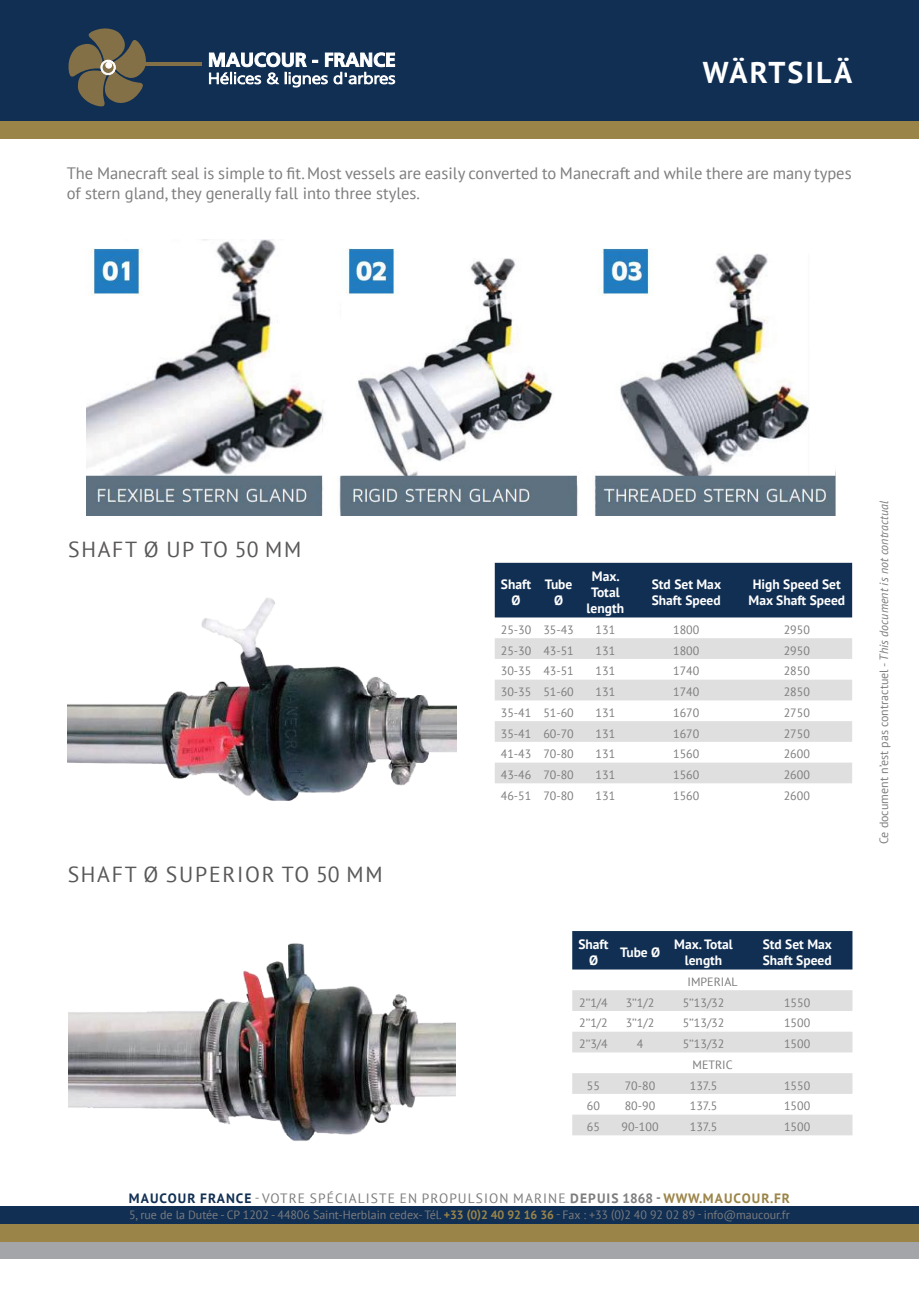
<style>
.page{position:relative;width:919px;height:1289px;background:#fff}
.page>*{position:absolute;margin:0;border:0;box-sizing:border-box;transform-origin:0 0}
.t1{font:700 30px "PT Sans";letter-spacing:.07em;color:#fff}
.t2{font:21.75px "PT Sans";letter-spacing:.08em;color:#5a5758}
.t3{font:16.5px/19.8px "PT Sans";color:#7d7c7e}
.t4{font:700 13.5px/16.2px "PT Sans";color:#fff;text-align:center}
.t5{font:13.5px "PT Sans";letter-spacing:.08em;color:#7d7c7e}
.t6{font:12px "PT Sans";color:#7d7c7e}
.s1{font-weight:700;color:#102f53}
.s2{font-weight:700}
.s3{font-weight:700;color:#9b8448}
.s4{font-style:italic}
</style>
<div class="page">
<div style="left:0;top:0;width:918px;height:122px;background:#102f53"></div>
<div style="left:0;top:122px;width:918px;height:17px;background:#9b8448"></div>
<hr style="left:123px;top:63px;width:79px;height:3px;background:#837047">
<svg style="left:209px;top:53px;width:186px;height:34px"></svg>
<svg style="left:68px;top:28px;width:80px;height:79px"></svg>
<div style="left:0;top:1241px;width:918px;height:17px;background:#a4a5a9"></div>
<div style="left:0;top:1223px;width:918px;height:18px;background:#9b8448"></div>
<div style="left:0;top:1206px;width:918px;height:17px;background:#102f53"></div>
<img style="left:68px;top:943px;width:387px;height:198px">
<img style="left:67px;top:598px;width:389px;height:203px">
<img style="left:86px;top:239px;width:749px;height:277px">
<div style="left:494px;top:563px;width:358px;height:54px;background:#102f53"></div>
<svg style="left:495px;top:638px;width:357px;height:145px;fill:#e0dfdf"></svg>
<div style="left:572px;top:931px;width:280px;height:38px;background:#102f53"></div>
<svg style="left:572px;top:990px;width:280px;height:145px"></svg>
<h1 class="t1" style="left:702px;top:53px;width:151px">WÄRTSILÄ</h1>
<h3 class="t3" style="left:67px;top:163px;width:786px">The Manecraft seal is simple to fit. Most vessels are easily converted to Manecraft and while there are many types of stern gland, they generally fall into three styles.</h3>
<h2 class="t2" style="left:68px;top:535px;width:235px">SHAFT Ø UP TO 50 MM</h2>
<h2 class="t2" style="left:68px;top:860px;width:316px">SHAFT Ø SUPERIOR TO 50 MM</h2>
<p class="t4" style="left:501px;top:576px;width:32px">Shaft<br>Ø</p>
<p class="t4" style="left:544px;top:576px;width:29px">Tube<br>Ø</p>
<p class="t4" style="left:586px;top:567px;width:39px">Max.<br>Total length</p>
<p class="t4" style="left:651px;top:576px;width:71px;text-align:left">Std Set Max<br>Shaft Speed</p>
<p class="t4" style="left:748px;top:576px;width:98px">High Speed Set<br>Max Shaft Speed</p>
<p class="t6" style="left:500px;top:622px;width:74px">25-30 35-43</p>
<p class="t6" style="left:595px;top:622px;width:21px">131</p>
<p class="t6" style="left:673px;top:622px;width:28px">1800</p>
<p class="t6" style="left:783px;top:622px;width:28px">2950</p>
<p class="t6" style="left:500px;top:642px;width:74px">25-30 43-51</p>
<p class="t6" style="left:595px;top:642px;width:21px">131</p>
<p class="t6" style="left:673px;top:642px;width:28px">1800</p>
<p class="t6" style="left:783px;top:642px;width:28px">2950</p>
<p class="t6" style="left:500px;top:663px;width:74px">30-35 43-51</p>
<p class="t6" style="left:595px;top:663px;width:21px">131</p>
<p class="t6" style="left:673px;top:663px;width:28px">1740</p>
<p class="t6" style="left:783px;top:663px;width:28px">2850</p>
<p class="t6" style="left:500px;top:684px;width:74px">30-35 51-60</p>
<p class="t6" style="left:595px;top:684px;width:21px">131</p>
<p class="t6" style="left:673px;top:684px;width:28px">1740</p>
<p class="t6" style="left:783px;top:684px;width:28px">2850</p>
<p class="t6" style="left:500px;top:705px;width:74px">35-41 51-60</p>
<p class="t6" style="left:595px;top:705px;width:21px">131</p>
<p class="t6" style="left:673px;top:705px;width:28px">1670</p>
<p class="t6" style="left:783px;top:705px;width:28px">2750</p>
<p class="t6" style="left:500px;top:725px;width:74px">35-41 60-70</p>
<p class="t6" style="left:595px;top:725px;width:21px">131</p>
<p class="t6" style="left:673px;top:725px;width:28px">1670</p>
<p class="t6" style="left:783px;top:725px;width:28px">2750</p>
<p class="t6" style="left:500px;top:746px;width:74px">41-43 70-80</p>
<p class="t6" style="left:595px;top:746px;width:21px">131</p>
<p class="t6" style="left:673px;top:746px;width:28px">1560</p>
<p class="t6" style="left:783px;top:746px;width:28px">2600</p>
<p class="t6" style="left:500px;top:767px;width:74px">43-46 70-80</p>
<p class="t6" style="left:595px;top:767px;width:21px">131</p>
<p class="t6" style="left:673px;top:767px;width:28px">1560</p>
<p class="t6" style="left:783px;top:767px;width:28px">2600</p>
<p class="t6" style="left:500px;top:787px;width:74px">46-51 70-80</p>
<p class="t6" style="left:595px;top:787px;width:21px">131</p>
<p class="t6" style="left:673px;top:787px;width:28px">1560</p>
<p class="t6" style="left:783px;top:787px;width:28px">2600</p>
<p class="t4" style="left:578px;top:936px;width:32px">Shaft<br>Ø</p>
<p class="t4" style="left:620px;top:944px;width:41px">Tube Ø</p>
<p class="t4" style="left:674px;top:936px;width:60px">Max. Total length</p>
<p class="t4" style="left:762px;top:936px;width:71px;text-align:left">Std Set Max<br>Shaft Speed</p>
<p class="t6" style="left:687px;top:974px;width:51px">IMPERIAL</p>
<p class="t6" style="left:579px;top:994px;width:30px">2’’1/4</p>
<p class="t6" style="left:625px;top:994px;width:30px">3’’1/2</p>
<p class="t6" style="left:682px;top:994px;width:43px">5’’13/32</p>
<p class="t6" style="left:784px;top:994px;width:28px">1550</p>
<p class="t6" style="left:579px;top:1015px;width:30px">2’’1/2</p>
<p class="t6" style="left:625px;top:1015px;width:30px">3’’1/2</p>
<p class="t6" style="left:682px;top:1015px;width:43px">5’’13/32</p>
<p class="t6" style="left:784px;top:1015px;width:28px">1500</p>
<p class="t6" style="left:579px;top:1036px;width:30px">2’’3/4</p>
<p class="t6" style="left:636px;top:1036px;width:8px">4</p>
<p class="t6" style="left:682px;top:1036px;width:43px">5’’13/32</p>
<p class="t6" style="left:784px;top:1036px;width:28px">1500</p>
<p class="t6" style="left:692px;top:1056px;width:42px">METRIC</p>
<p class="t6" style="left:587px;top:1077px;width:15px">55</p>
<p class="t6" style="left:624px;top:1077px;width:32px">70-80</p>
<p class="t6" style="left:689px;top:1077px;width:29px">137.5</p>
<p class="t6" style="left:784px;top:1077px;width:28px">1550</p>
<p class="t6" style="left:587px;top:1098px;width:15px">60</p>
<p class="t6" style="left:624px;top:1098px;width:32px">80-90</p>
<p class="t6" style="left:689px;top:1098px;width:29px">137.5</p>
<p class="t6" style="left:784px;top:1098px;width:28px">1500</p>
<p class="t6" style="left:587px;top:1119px;width:15px">65</p>
<p class="t6" style="left:621px;top:1119px;width:39px">90-100</p>
<p class="t6" style="left:689px;top:1119px;width:29px">137.5</p>
<p class="t6" style="left:784px;top:1119px;width:28px">1500</p>
<p class="t5" style="left:129px;top:1189px;width:662px"><span class="s1">MAUCOUR FRANCE</span> - VOTRE SPÉCIALISTE EN PROPULSION MARINE <span class="s2">DEPUIS 1868 -</span><span class="s3">WWW.MAUCOUR.FR</span></p>
<p class="t6" style="left:129px;top:1207px;width:662px">5, rue de la Dutée - CP 1202 - 44806 Saint-Herblain cedex- Tél. <span class="s3">+33 (0)2 40 92 16 36</span> - Fax : +33 (0)2 40 92 02 89 - info@maucour.fr</p>
<p class="t6" style="left:876px;top:844px;width:345px;rotate:-90deg">Ce document n’est pas contractuel - <span class="s4">This document is not contractual</span></p>
</div>
